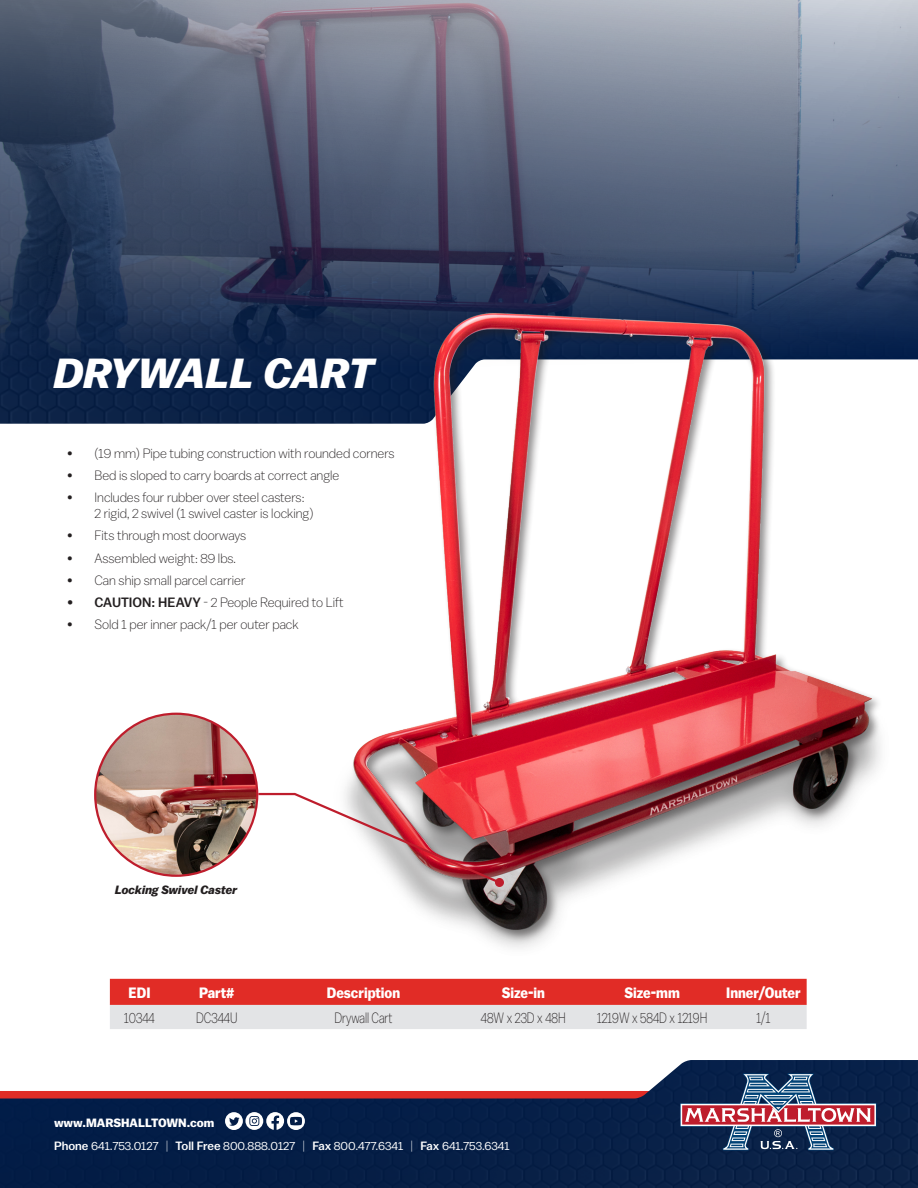
<style>
.page{position:relative;width:918px;height:1188px;background:#fff}
.page>*{position:absolute;margin:0;border:0;box-sizing:border-box;transform-origin:0 0}
.t1{font:italic 700 42px "Balto";color:#fff}
.Table_info{font:300 15px "Balto";color:#231f20;scale:.8 1}
.Marshalltown_Table_H{font:700 15px "Balto";color:#fff;scale:.9 1}
.t2{font:300 13.5px/16.2px "Balto";color:#231f20}
.t3{font:12px "Balto";color:#fff}
.t4{font:700 12px "Balto";color:#fff}
.t5{font:italic 700 12px "Balto";color:#231f20}
.s1{font-weight:500}
.s2{font-weight:300}
</style>
<div class="page">
<img style="left:0;top:1060px;width:918px;height:128px">
<img style="left:0;top:0;width:918px;height:409px">
<svg style="left:0;top:1074px;width:918px;height:76px"></svg>
<img style="left:324px;top:313px;width:574px;height:635px">
<svg style="left:110px;top:979px;width:697px;height:50px;background:#e18482"></svg>
<img style="left:95px;top:714px;width:162px;height:162px;border-radius:81px">
<svg style="left:256px;top:792px;width:246px;height:93px"></svg>
<div style="left:495px;top:878px;width:9px;height:9px;background:#be1d2c;border-radius:50%"></div>
<p class="t1" style="left:54px;top:348px;width:322px">DRYWALL CART</p>
<p class="t2" style="left:68px;top:445px;width:329px">• (19 mm) Pipe tubing construction with rounded corners</p>
<p class="t2" style="left:68px;top:467px;width:273px">• Bed is sloped to carry boards at correct angle</p>
<p class="t2" style="left:94px;top:489px;width:220px;text-indent:-27px">• Includes four rubber over steel casters:<br>2 rigid, 2 swivel (1 swivel caster is locking)</p>
<p class="t2" style="left:68px;top:527px;width:180px">• Fits through most doorways</p>
<p class="t2" style="left:68px;top:550px;width:170px">• Assembled weight: 89 lbs.</p>
<p class="t2" style="left:68px;top:572px;width:179px">• Can ship small parcel carrier</p>
<p class="t2" style="left:68px;top:594px;width:278px"><span class="s1">• CAUTION: HEAVY</span> - 2 People Required to Lift</p>
<p class="t2" style="left:68px;top:616px;width:233px">• Sold 1 per inner pack/1 per outer pack</p>
<p class="t5" style="left:115px;top:882px;width:124px">Locking Swivel Caster</p>
<p class="Marshalltown_Table_H" style="left:129px;top:984px;width:26px">EDI</p>
<p class="Marshalltown_Table_H" style="left:199px;top:984px;width:41px">Part#</p>
<p class="Marshalltown_Table_H" style="left:327px;top:984px;width:83px">Description</p>
<p class="Marshalltown_Table_H" style="left:502px;top:984px;width:49px">Size-in</p>
<p class="Marshalltown_Table_H" style="left:625px;top:984px;width:63px">Size-mm</p>
<p class="Marshalltown_Table_H" style="left:726px;top:984px;width:84px">Inner/Outer</p>
<p class="Table_info" style="left:124px;top:1009px;width:40px">10344</p>
<p class="Table_info" style="left:196px;top:1009px;width:53px">DC344U</p>
<p class="Table_info" style="left:334px;top:1009px;width:74px">Drywall Cart</p>
<p class="Table_info" style="left:481px;top:1009px;width:108px">48W x 23D x 48H</p>
<p class="Table_info" style="left:597px;top:1009px;width:139px">1219W x 584D x 1219H</p>
<p class="Table_info" style="left:757px;top:1009px;width:19px">1/1</p>
<p class="t4" style="left:54px;top:1116px;width:162px">www.MARSHALLTOWN.com</p>
<p class="t3" style="left:54px;top:1138px;width:457px"><span class="s1">Phone</span> 641.753.0127 <span class="s2">|</span> <span class="s1">Toll Free</span> 800.888.0127 <span class="s2">|</span> <span class="s1">Fax</span> 800.477.6341 <span class="s2">|</span> <span class="s1">Fax</span> 641.753.6341</p>
</div>
